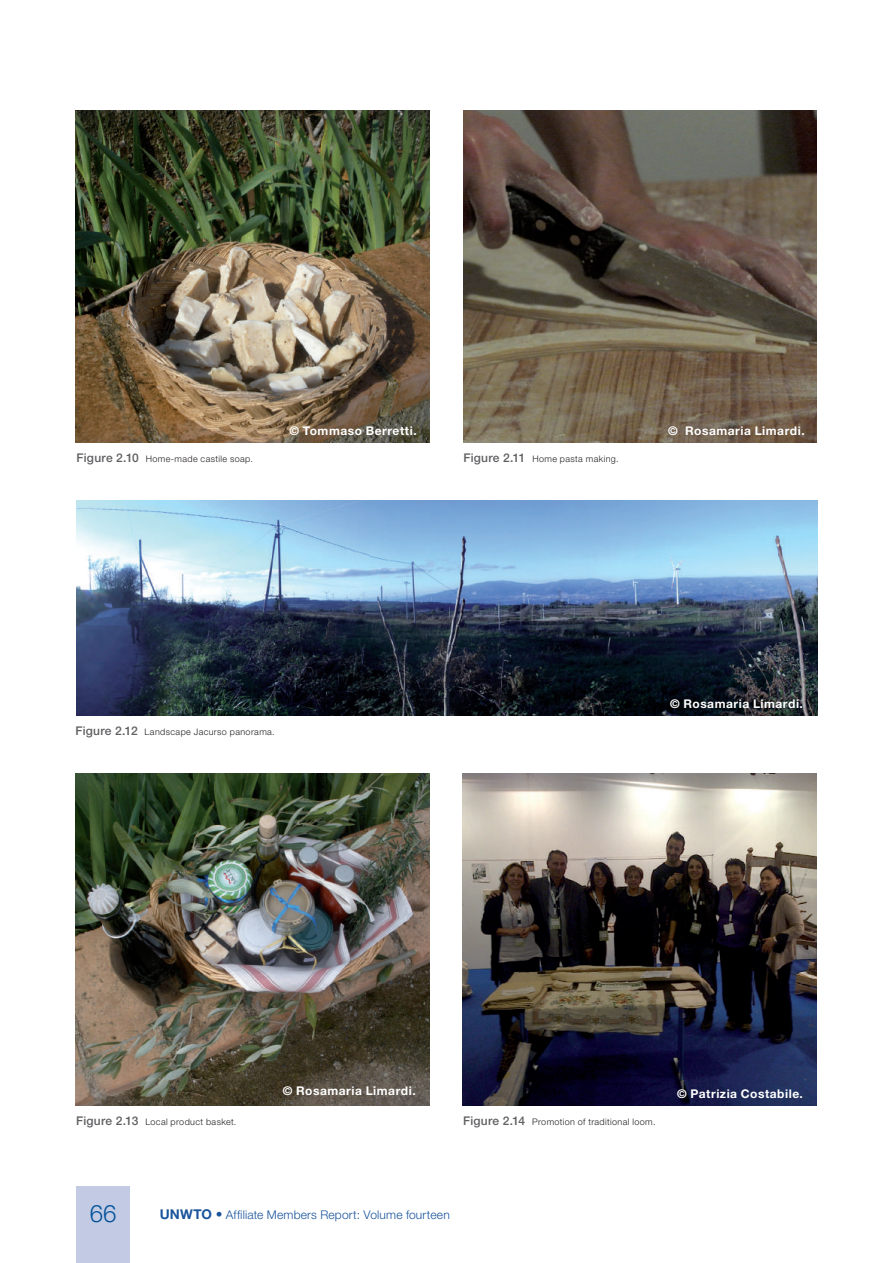
<style>
.page{position:relative;width:893px;height:1263px;background:#fff}
.page>*{position:absolute;margin:0;border:0;box-sizing:border-box;transform-origin:0 0}
.t1{font:300 24px "Helvetica Neue";color:#01529a}
.t2{font:700 12px "Helvetica Neue";letter-spacing:.045em;color:#fff}
.t3{font:300 12px "Helvetica Neue";letter-spacing:.015em;color:#1a549c}
.t4{font:300 9px "Helvetica Neue";letter-spacing:.045em;color:#231f20}
.s1{font-weight:500;font-size:12px;color:#5f5f62}
.s2{font-weight:700;font-size:13.5px}
</style>
<div class="page">
<div style="left:77px;top:1186px;width:53px;height:77px;background:#c2cbe3"></div>
<img style="left:76px;top:111px;width:353px;height:331px">
<img style="left:463px;top:111px;width:354px;height:331px">
<img style="left:77px;top:501px;width:740px;height:214px">
<img style="left:76px;top:774px;width:353px;height:331px">
<img style="left:463px;top:774px;width:353px;height:331px">
<h2 class="t2" style="left:290px;top:423px;width:129px">© Tommaso Berretti.</h2>
<h2 class="t2" style="left:668px;top:423px;width:138px">© Rosamaria Limardi.</h2>
<p class="t4" style="left:77px;top:453px;width:178px"><span class="s1">Figure 2.10</span> Home-made castile soap.</p>
<p class="t4" style="left:463px;top:453px;width:157px"><span class="s1">Figure 2.11</span> Home pasta making.</p>
<p class="t4" style="left:76px;top:726px;width:201px"><span class="s1">Figure 2.12</span> Landscape Jacurso panorama.</p>
<h2 class="t2" style="left:670px;top:696px;width:134px">© Rosamaria Limardi.</h2>
<h2 class="t2" style="left:283px;top:1083px;width:134px">© Rosamaria Limardi.</h2>
<h2 class="t2" style="left:677px;top:1086px;width:127px">© Patrizia Costabile.</h2>
<p class="t4" style="left:76px;top:1116px;width:162px"><span class="s1">Figure 2.13</span> Local product basket.</p>
<p class="t4" style="left:463px;top:1116px;width:194px"><span class="s1">Figure 2.14</span> Promotion of traditional loom.</p>
<h1 class="t1" style="left:90px;top:1199px;width:28px">66</h1>
<h2 class="t3" style="left:160px;top:1207px;width:292px"><span class="s2">UNWTO •</span> Affiliate Members Report: Volume fourteen</h2>
</div>
